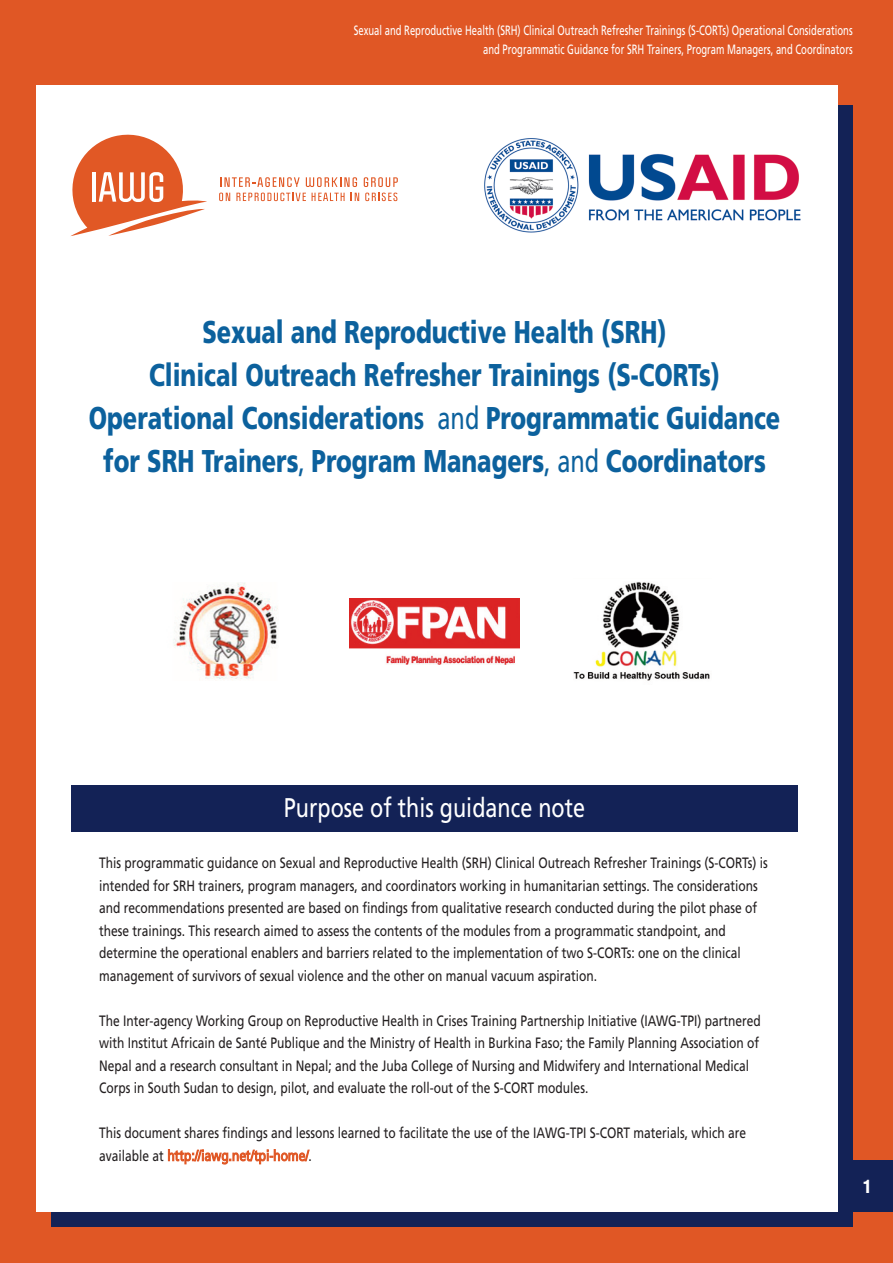
<style>
.page{position:relative;width:893px;height:1263px;background:#e05725}
.page>*{position:absolute;margin:0;border:0;box-sizing:border-box;transform-origin:0 0}
.t1{font:900 31.5px/43px "Frutiger";color:#0c619d;text-align:center;scale:.75 1}
.t2{font:27px "Frutiger Roman";color:#fff;scale:.8 1}
.t3{font:900 condensed 18px "Helvetica";color:#fff;scale:.95 1}
.t4{font:15px/22.5px "Frutiger Roman";color:#231f20;scale:.8 1}
.t5{font:13.5px/18.8px "Frutiger Roman";color:#fff;text-align:right;scale:.7 1}
.s1{font-weight:700}
.s2{font-family:"Frutiger Roman";font-weight:400}
.s3{color:#e05725}
</style>
<div class="page">
<div style="left:51px;top:105px;width:802px;height:1121px;background:#132256"></div>
<div style="left:36px;top:85px;width:802px;height:1127px;background:#fff"></div>
<div style="left:842px;top:1161px;width:51px;height:51px;background:#132256"></div>
<img style="left:484px;top:138px;width:317px;height:95px">
<img style="left:573px;top:582px;width:137px;height:99px">
<img style="left:173px;top:583px;width:105px;height:97px">
<img style="left:350px;top:599px;width:169px;height:65px">
<svg style="left:220px;top:177px;width:80px;height:10px"></svg>
<svg style="left:306px;top:177px;width:51px;height:10px"></svg>
<svg style="left:364px;top:177px;width:34px;height:10px"></svg>
<svg style="left:219px;top:193px;width:11px;height:8px"></svg>
<svg style="left:236px;top:193px;width:70px;height:8px"></svg>
<svg style="left:312px;top:193px;width:33px;height:8px"></svg>
<svg style="left:351px;top:193px;width:8px;height:8px"></svg>
<svg style="left:365px;top:193px;width:32px;height:8px"></svg>
<svg style="left:71px;top:135px;width:136px;height:101px"></svg>
<div style="left:71px;top:785px;width:727px;height:47px;background:#132256"></div>
<p class="t5" style="left:354px;top:21px;width:714px">Sexual and Reproductive Health (SRH) Clinical Outreach Refresher Trainings (S-CORTs) Operational Considerations and Programmatic Guidance for SRH Trainers, Program Managers, and Coordinators</p>
<h1 class="t1" style="left:89px;top:310px;width:924px">Sexual and Reproductive Health (SRH)<br>Clinical Outreach Refresher Trainings (S-CORTs)<br>Operational Consideration<span class="s1">s</span> <span class="s2">and</span> Programmatic Guidance for SRH Trainers<span class="s2">,</span> Program Managers<span class="s2">, and</span> Coordinators</h1>
<h2 class="t2" style="left:284px;top:792px;width:378px">Purpose of this guidance note</h2>
<p class="t4" style="left:99px;top:852px;width:837px">This programmatic guidance on Sexual and Reproductive Health (SRH) Clinical Outreach Refresher Trainings (S-CORTs) is intended for SRH trainers, program managers, and coordinators working in humanitarian settings. The considerations and recommendations presented are based on findings from qualitative research conducted during the pilot phase of these trainings. This research aimed to assess the contents of the modules from a programmatic standpoint, and determine the operational enablers and barriers related to the implementation of two S-CORTs: one on the clinical management of survivors of sexual violence and the other on manual vacuum aspiration.</p>
<p class="t4" style="left:99px;top:1009px;width:829px">The Inter-agency Working Group on Reproductive Health in Crises Training Partnership Initiative (IAWG-TPI) partnered with Institut Africain de Santé Publique and the Ministry of Health in Burkina Faso; the Family Planning Association of Nepal and a research consultant in Nepal; and the Juba College of Nursing and Midwifery and International Medical Corps in South Sudan to design, pilot, and evaluate the roll-out of the S-CORT modules.</p>
<p class="t4" style="left:99px;top:1122px;width:810px">This document shares findings and lessons learned to facilitate the use of the IAWG-TPI S-CORT materials, which are available at <span class="s3">http://iawg.net/tpi-home/</span>.</p>
<p class="t3" style="left:863px;top:1177px;width:11px">1</p>
</div>
